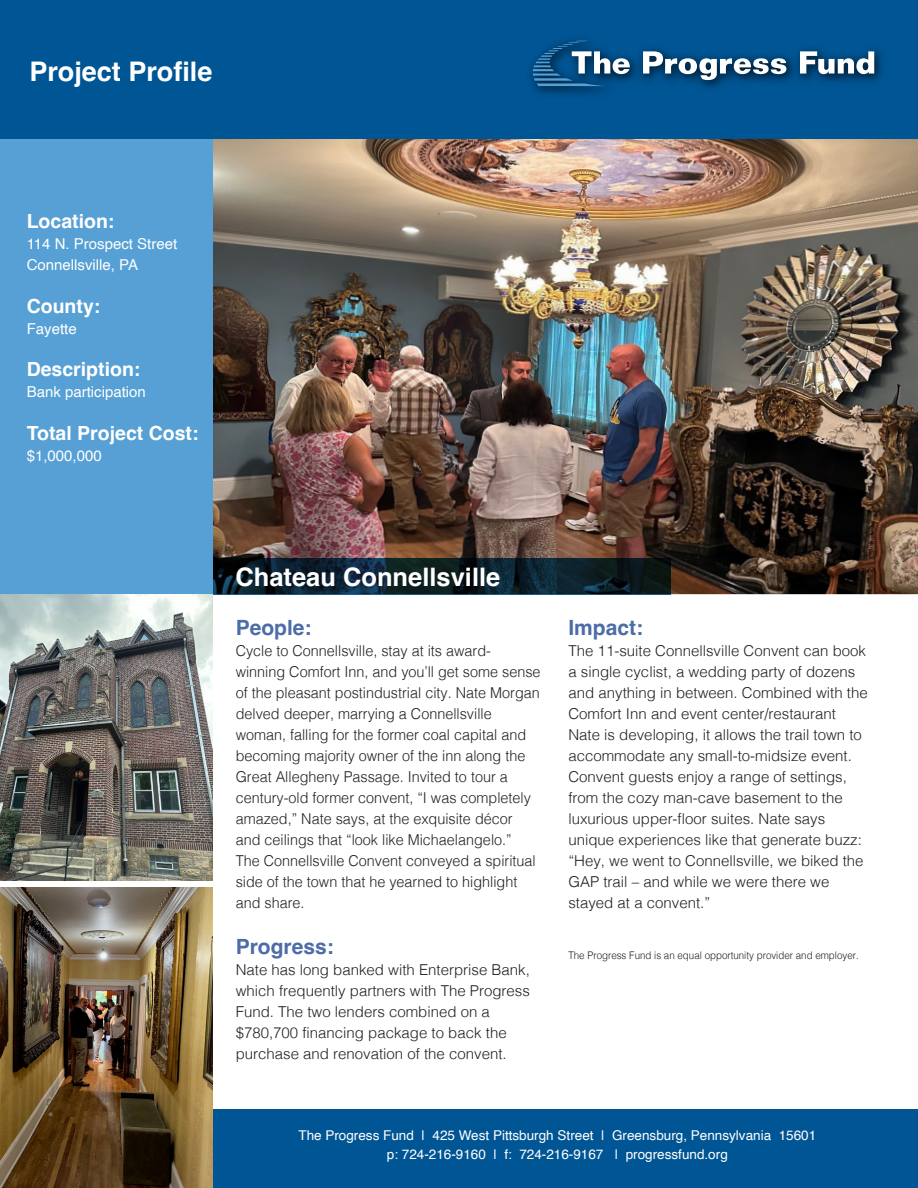
<style>
.page{position:relative;width:918px;height:1188px;background:#fff}
.page>*{position:absolute;margin:0;border:0;box-sizing:border-box;transform-origin:0 0}
.t1{font:700 27px "Helvetica";color:#fff}
.t2{font:700 25.5px "Helvetica";color:#fff}
.t3{font:700 21px "Helvetica";color:#4d6ca8}
.t4{font:700 19.5px "Helvetica";color:#fff}
.t5{font:300 15px/21px "Helvetica";color:#231f20}
.t6{font:300 15px/21px "Helvetica";color:#231f20;scale:.96 1}
.t7{font:15px/21px "Helvetica";color:#fff}
.t8{font:13.5px/19.5px "Helvetica";color:#fff;text-align:center}
.t9{font:300 10.5px "Helvetica";color:#231f20;scale:.93 1}
</style>
<div class="page">
<img style="left:212px;top:139px;width:706px;height:455px">
<svg style="left:212px;top:558px;width:459px;height:36px"></svg>
<div style="left:0;top:0;width:212px;height:600px;background:#56a0d5"></div>
<img style="left:0;top:594px;width:212px;height:287px">
<div style="left:0;top:1109px;width:918px;height:79px;background:#005594"></div>
<div style="left:0;top:0;width:918px;height:139px;background:#005594"></div>
<img style="left:530px;top:39px;width:352px;height:56px">
<svg style="left:533px;top:41px;width:97px;height:45px"></svg>
<svg style="left:643px;top:51px;width:143px;height:29px"></svg>
<svg style="left:800px;top:51px;width:74px;height:23px"></svg>
<img style="left:0;top:888px;width:212px;height:300px">
<h1 class="t1" style="left:29px;top:55px;width:185px">Project Profile</h1>
<h3 class="t4" style="left:27px;top:209px;width:89px">Location:</h3>
<p class="t7" style="left:27px;top:234px;width:152px">114 N. Prospect Street<br>Connellsville, PA</p>
<h3 class="t4" style="left:27px;top:294px;width:75px">County:</h3>
<p class="t7" style="left:27px;top:318px;width:52px">Fayette</p>
<h3 class="t4" style="left:27px;top:357px;width:115px">Description:</h3>
<p class="t7" style="left:27px;top:382px;width:121px">Bank participation</p>
<h3 class="t4" style="left:27px;top:421px;width:173px">Total Project Cost:</h3>
<p class="t7" style="left:27px;top:445px;width:77px">$1,000,000</p>
<h2 class="t2" style="left:235px;top:561px;width:266px">Chateau Connellsville</h2>
<h3 class="t3" style="left:236px;top:615px;width:77px">People:</h3>
<p class="t6" style="left:236px;top:639px;width:319px">Cycle to Connellsville, stay at its award&shy;winning Comfort Inn, and you’ll get some sense of the pleasant postindustrial city. Nate Morgan delved deeper, marrying a Connellsville woman, falling for the former coal capital and becoming majority owner of the inn along the Great Allegheny Passage. Invited to tour a century-old former convent, “I was completely amazed,” Nate says, at the exquisite décor and ceilings that “look like Michaelangelo.”<br>The Connellsville Convent conveyed a spiritual side of the town that he yearned to highlight and share.</p>
<h3 class="t3" style="left:236px;top:934px;width:100px">Progress:</h3>
<p class="t5" style="left:236px;top:958px;width:296px">Nate has long banked with Enterprise Bank, which frequently partners with The Progress Fund. The two lenders combined on a $780,700 financing package to back the purchase and renovation of the convent.</p>
<h3 class="t3" style="left:568px;top:615px;width:76px">Impact:</h3>
<p class="t5" style="left:568px;top:639px;width:301px">The 11-suite Connellsville Convent can book a single cyclist, a wedding party of dozens and anything in between. Combined with the Comfort Inn and event center/restaurant Nate is developing, it allows the trail town to accommodate any small-to-midsize event.<br>Convent guests enjoy a range of settings, from the cozy man-cave basement to the luxurious upper-floor suites. Nate says unique experiences like that generate buzz: “Hey, we went to Connellsville, we biked the GAP trail – and while we were there we stayed at a convent.”</p>
<p class="t9" style="left:568px;top:946px;width:314px">The Progress Fund is an equal opportunity provider and employer.</p>
<p class="t8" style="left:298px;top:1126px;width:519px">The Progress Fund | 425 West Pittsburgh Street | Greensburg, Pennsylvania 15601 p: 724-216-9160 | f: 724-216-9167 | progressfund.org</p>
</div>
